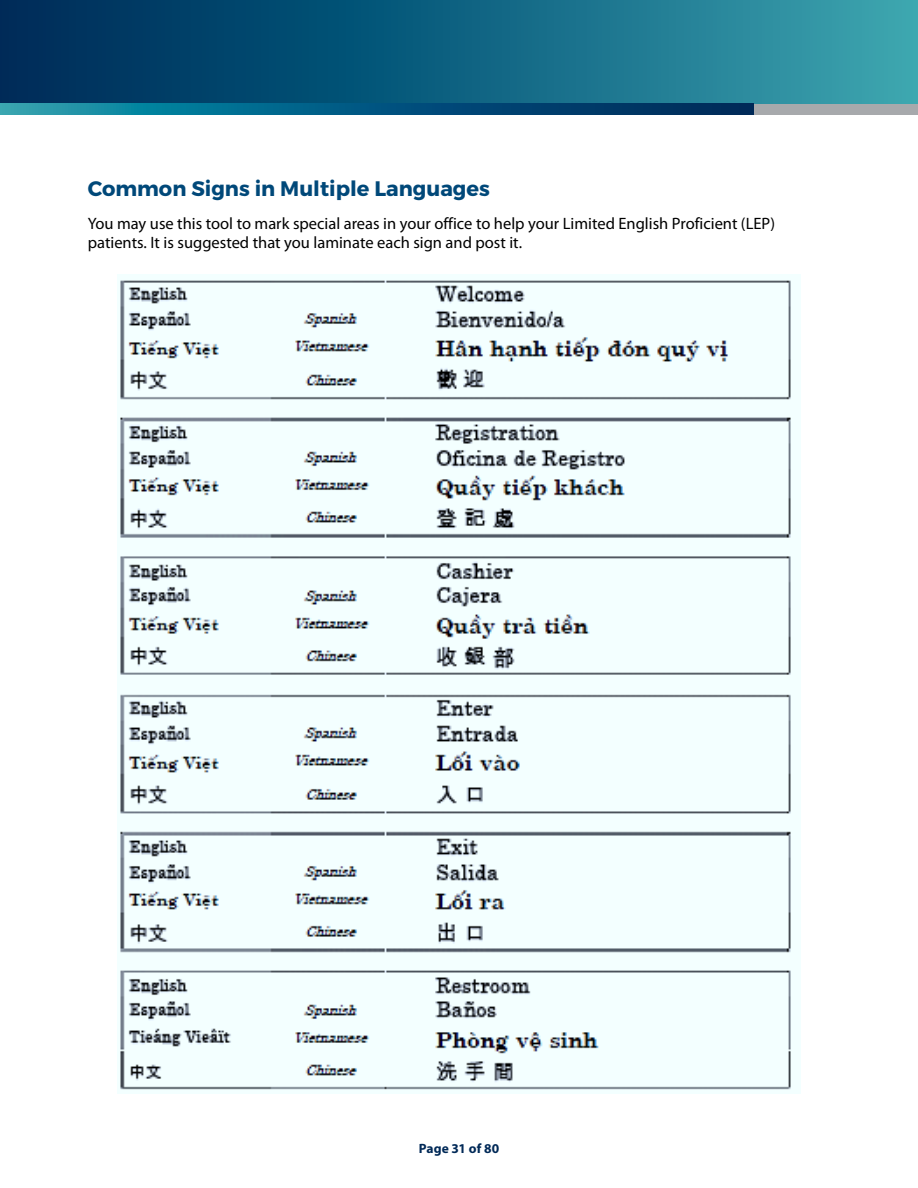
<style>
.page{position:relative;width:918px;height:1188px;background:#fff}
.page>*{position:absolute;margin:0;border:0;box-sizing:border-box;transform-origin:0 0}
.t1{font:700 21px "Montserrat";color:#004879}
.t2{font:16.5px/19.5px "Myriad Pro";color:#000}
.t3{font:700 13.5px "Myriad Pro";letter-spacing:.01em;color:#002957}
</style>
<div class="page">
<div style="left:0;top:0;width:918px;height:108px;background:linear-gradient(to right,#002656,#37a3af)"></div>
<svg style="left:0;top:104px;width:754px;height:11px;background:#065c82"></svg>
<div style="left:754px;top:104px;width:164px;height:11px;background:#a7a9ac"></div>
<img style="left:118px;top:274px;width:682px;height:819px">
<h3 class="t1" style="left:88px;top:175px;width:404px">Common Signs in Multiple Languages</h3>
<p class="t2" style="left:88px;top:213px;width:689px">You may use this tool to mark special areas in your office to help your Limited English Proficient (LEP) patients. It is suggested that you laminate each sign and post it.</p>
<p class="t3" style="left:419px;top:1140px;width:82px">Page 31 of 80</p>
</div>
